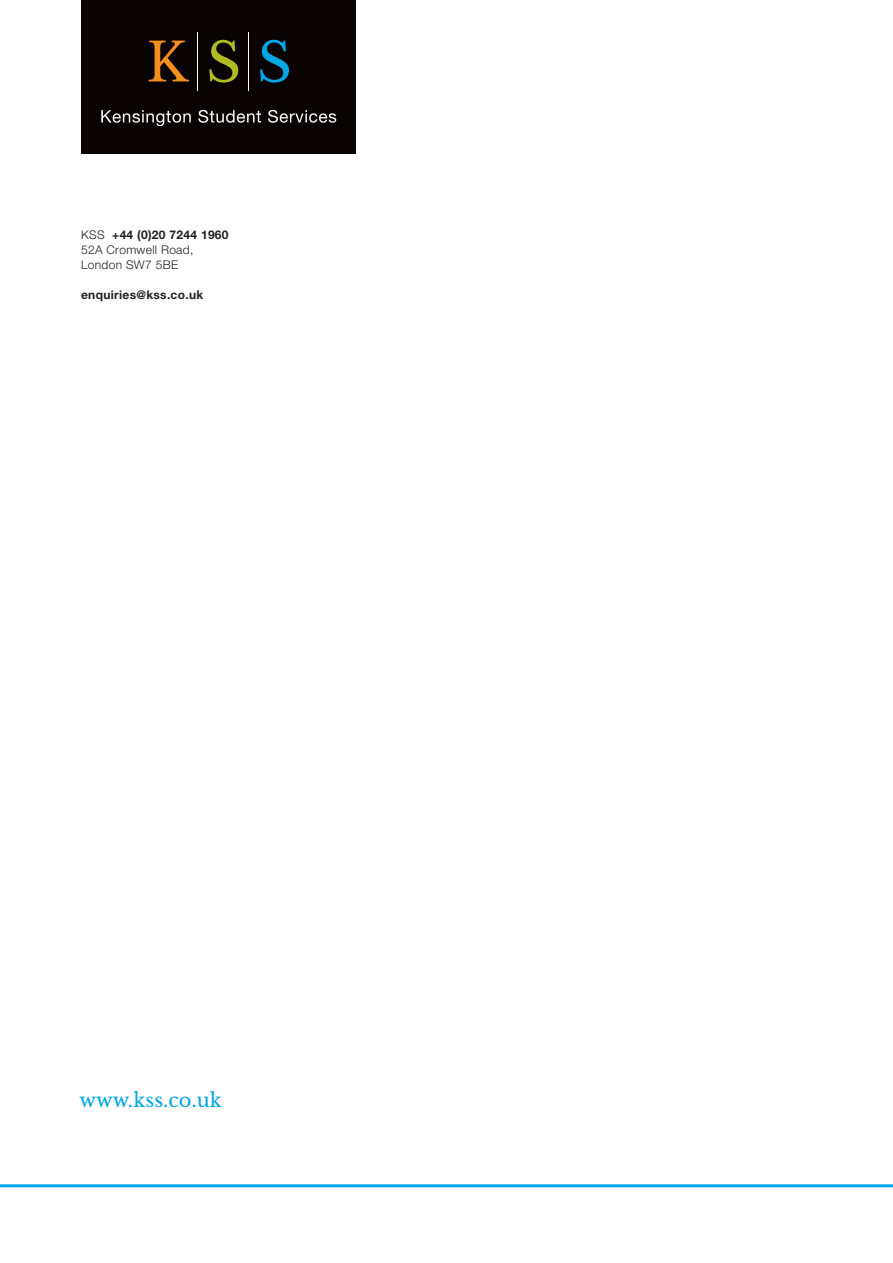
<style>
.page{position:relative;width:893px;height:1263px;background:#fff}
.page>*{position:absolute;margin:0;border:0;box-sizing:border-box;transform-origin:0 0}
.Body_header{font:19.5px "Libre Baskerville";color:#00a5e3}
.Body_header-2{font:700 12px "Helvetica Neue LT Std";letter-spacing:.025em;color:#231f20}
.Body_header-3{font:300 12px/15px "Helvetica Neue LT Std";letter-spacing:.025em;color:#231f20}
.s1{font-weight:300}
</style>
<div class="page">
<hr style="left:0;top:1184px;width:893px;height:3px;background:#00a5e3">
<div style="left:81px;top:0;width:274px;height:153px;background:#080302"></div>
<svg style="left:149px;top:41px;width:40px;height:40px"></svg>
<svg style="left:209px;top:40px;width:29px;height:43px"></svg>
<svg style="left:260px;top:40px;width:29px;height:43px"></svg>
<hr style="left:197px;top:32px;width:1px;height:58px;background:#fff">
<hr style="left:248px;top:32px;width:1px;height:58px;background:#fff">
<svg style="left:101px;top:110px;width:90px;height:16px"></svg>
<svg style="left:198px;top:110px;width:63px;height:13px"></svg>
<svg style="left:268px;top:110px;width:68px;height:13px"></svg>
<p class="Body_header-2" style="left:81px;top:227px;width:149px"><span class="s1">KSS</span> +44 (0)20 7244 1960</p>
<p class="Body_header-3" style="left:81px;top:242px;width:114px">52A Cromwell Road,<br>London SW7 5BE</p>
<p class="Body_header-2" style="left:81px;top:287px;width:124px">enquiries@kss.co.uk</p>
<p class="Body_header" style="left:80px;top:1088px;width:144px">www.kss.co.uk</p>
</div>
